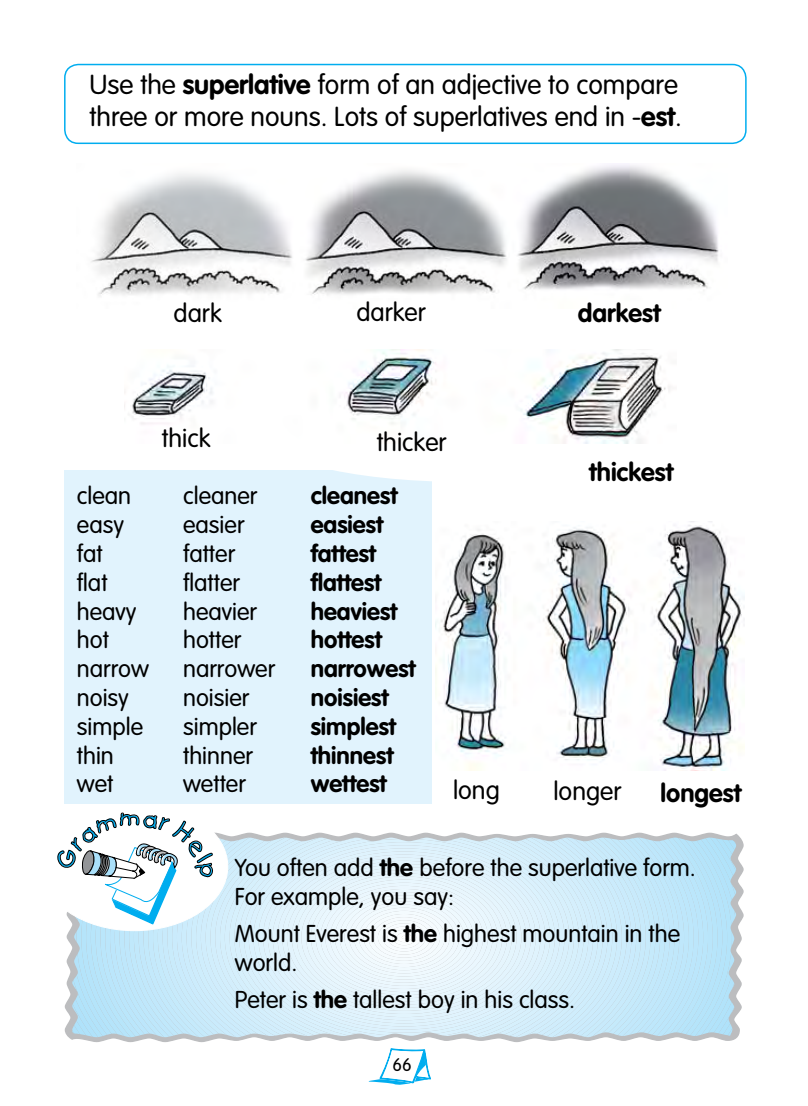
<style>
.page{position:relative;width:808px;height:1106px;background:#fff}
.page>*{position:absolute;margin:0;border:0;box-sizing:border-box;transform-origin:0 0}
.t1{font:300 27px/32.4px "VAG Rounded";color:#000}
.t2{font:300 25.5px "VAG Rounded";color:#000}
.t3{font:700 25.5px "VAG Rounded";color:#000}
.t4{font:300 24px/28.8px "VAG Rounded";color:#000}
.t5{font:700 24px "VAG Rounded";color:#000}
.t6{font:300 18px "VAG Rounded";color:#000}
.s1{font-weight:700}
</style>
<div class="page">
<svg style="left:369px;top:1048px;width:61px;height:36px"></svg>
<img style="left:436px;top:521px;width:308px;height:249px">
<img style="left:124px;top:350px;width:546px;height:94px">
<img style="left:91px;top:164px;width:628px;height:132px">
<svg style="left:64px;top:832px;width:680px;height:210px"></svg>
<svg style="left:69px;top:835px;width:670px;height:204px;background:#d1eaf6"></svg>
<div style="left:41px;top:802px;width:187px;height:128px;background:#fff;border-radius:50%"></div>
<div style="left:64px;top:470px;width:368px;height:333px;background:#e1f3fd"></div>
<svg style="left:334px;top:470px;width:98px;height:11px"></svg>
<div style="left:64px;top:64px;width:683px;height:80px;border:2px solid #00adef;border-radius:14px"></div>
<svg style="left:57px;top:812px;width:157px;height:112px"></svg>
<p class="t1" style="left:90px;top:68px;width:594px">Use the <span class="s1">superlative</span> form of an adjective to compare three or more nouns. Lots of superlatives end in -<span class="s1">est</span>.</p>
<p class="t2" style="left:174px;top:298px;width:50px">dark</p>
<p class="t2" style="left:356px;top:297px;width:71px">darker</p>
<p class="t2" style="left:162px;top:423px;width:50px">thick</p>
<p class="t2" style="left:377px;top:427px;width:71px">thicker</p>
<p class="t3" style="left:578px;top:298px;width:84px">darkest</p>
<p class="t3" style="left:589px;top:457px;width:86px">thickest</p>
<p class="t4" style="left:77px;top:481px;width:56px">clean</p>
<p class="t4" style="left:183px;top:481px;width:76px">cleaner</p>
<p class="t5" style="left:311px;top:482px;width:88px">cleanest</p>
<p class="t4" style="left:77px;top:510px;width:49px">easy</p>
<p class="t4" style="left:183px;top:510px;width:63px">easier</p>
<p class="t5" style="left:311px;top:510px;width:74px">easiest</p>
<p class="t4" style="left:77px;top:539px;width:27px">fat</p>
<p class="t4" style="left:183px;top:539px;width:54px">fatter</p>
<p class="t5" style="left:311px;top:539px;width:67px">fattest</p>
<p class="t4" style="left:77px;top:568px;width:32px">flat</p>
<p class="t4" style="left:183px;top:568px;width:58px">flatter</p>
<p class="t5" style="left:311px;top:568px;width:72px">flattest</p>
<p class="t4" style="left:77px;top:596px;width:61px">heavy</p>
<p class="t4" style="left:183px;top:596px;width:75px">heavier</p>
<p class="t5" style="left:311px;top:597px;width:88px">heaviest</p>
<p class="t4" style="left:77px;top:625px;width:34px">hot</p>
<p class="t4" style="left:183px;top:625px;width:60px">hotter</p>
<p class="t5" style="left:311px;top:626px;width:73px">hottest</p>
<p class="t4" style="left:77px;top:654px;width:74px">narrow</p>
<p class="t4" style="left:183px;top:654px;width:94px">narrower</p>
<p class="t5" style="left:311px;top:654px;width:106px">narrowest</p>
<p class="t4" style="left:77px;top:683px;width:54px">noisy</p>
<p class="t4" style="left:183px;top:683px;width:68px">noisier</p>
<p class="t5" style="left:311px;top:683px;width:79px">noisiest</p>
<p class="t4" style="left:77px;top:712px;width:68px">simple</p>
<p class="t4" style="left:183px;top:712px;width:75px">simpler</p>
<p class="t5" style="left:311px;top:712px;width:87px">simplest</p>
<p class="t4" style="left:77px;top:740px;width:38px">thin</p>
<p class="t4" style="left:183px;top:740px;width:71px">thinner</p>
<p class="t5" style="left:311px;top:741px;width:84px">thinnest</p>
<p class="t4" style="left:77px;top:769px;width:38px">wet</p>
<p class="t4" style="left:183px;top:769px;width:64px">wetter</p>
<p class="t5" style="left:311px;top:770px;width:77px">wettest</p>
<p class="t2" style="left:453px;top:775px;width:48px">long</p>
<p class="t2" style="left:553px;top:776px;width:70px">longer</p>
<p class="t3" style="left:661px;top:778px;width:82px">longest</p>
<p class="t4" style="left:235px;top:853px;width:462px">You often add <span class="s1">the</span> before the superlative form.<br>For example, you say:</p>
<p class="t4" style="left:235px;top:919px;width:447px">Mount Everest is <span class="s1">the</span> highest mountain in the world.</p>
<p class="t4" style="left:235px;top:985px;width:342px">Peter is <span class="s1">the</span> tallest boy in his class.</p>
<p class="t6" style="left:392px;top:1054px;width:21px">66</p>
</div>
